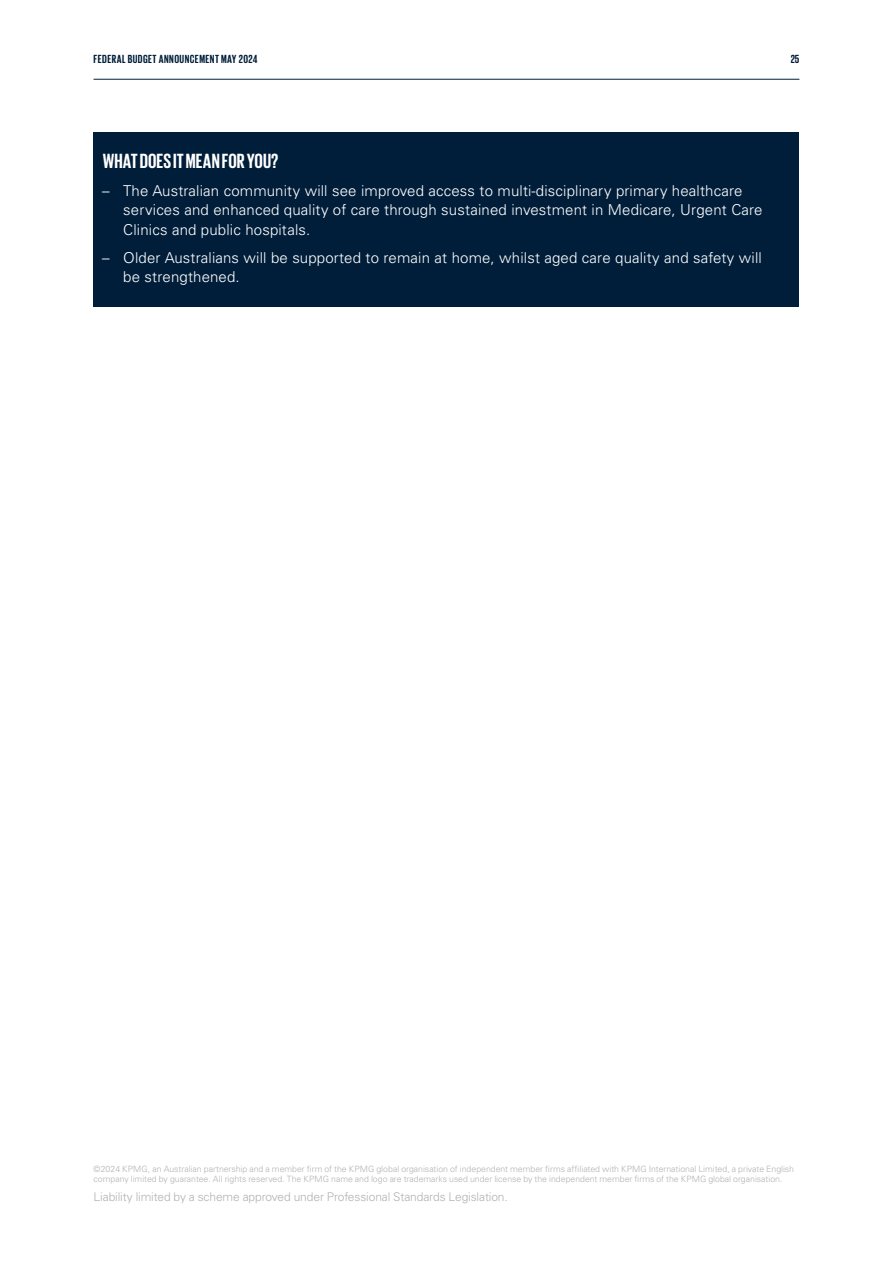
<style>
.page{position:relative;width:893px;height:1263px;background:#fff}
.page>*{position:absolute;margin:0;border:0;box-sizing:border-box;transform-origin:0 0}
.t1{font:700 21px "KPMG";letter-spacing:.005em;color:#fff}
.t2{font:300 15px/19.5px "Univers LT Std";letter-spacing:.01em;color:#fff}
.t3{font:300 12px "Univers LT Std";letter-spacing:-.01em;color:#b3b2b2}
.t4{font:700 12px "KPMG";letter-spacing:.04em;color:#001e3a}
.t5{font:300 8.7px/10.5px "Univers LT Std";color:#b3b2b2}
</style>
<div class="page">
<hr style="left:94px;top:79px;width:705px;height:1px;background:#001e3a">
<div style="left:94px;top:132px;width:705px;height:174px;background:#001e3a"></div>
<h3 class="t4" style="left:94px;top:53px;width:166px">FEDERAL BUDGET ANNOUNCEMENT MAY 2024</h3>
<h3 class="t4" style="left:791px;top:53px;width:10px">25</h3>
<h1 class="t1" style="left:103px;top:150px;width:177px">WHAT DOES IT MEAN FOR YOU?</h1>
<h2 class="t2" style="left:123px;top:181px;width:641px;text-indent:-21px">– The Australian community will see improved access to multi-disciplinary primary healthcare services and enhanced quality of care through sustained investment in Medicare, Urgent Care<br>Clinics and public hospitals.</h2>
<h2 class="t2" style="left:123px;top:248px;width:640px;text-indent:-21px">– Older Australians will be supported to remain at home, whilst aged care quality and safety will be strengthened.</h2>
<p class="t5" style="left:94px;top:1163px;width:702px">©2024 KPMG, an Australian partnership and a member firm of the KPMG global organisation of independent member firms affiliated with KPMG International Limited, a private English company limited by guarantee. All rights reserved. The KPMG name and logo are trademarks used under license by the independent member firms of the KPMG global organisation.</p>
<h3 class="t3" style="left:94px;top:1189px;width:416px">Liability limited by a scheme approved under Professional Standards Legislation.</h3>
</div>
